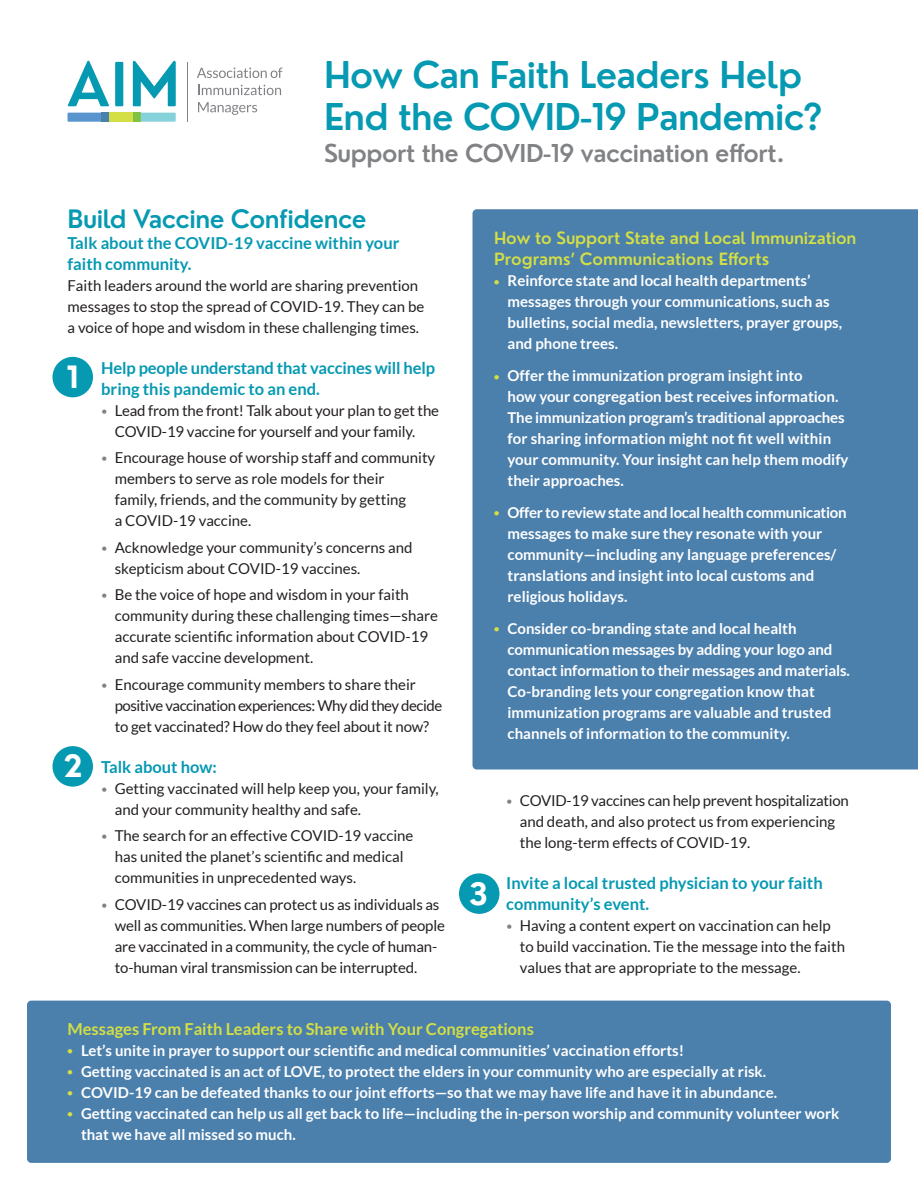
<style>
.page{position:relative;width:918px;height:1188px;background:#fff}
.page>*{position:absolute;margin:0;border:0;box-sizing:border-box;transform-origin:0 0}
.t1{font:600 36px/42px "Nourd";letter-spacing:-.02em;color:#0599b2}
.t2{font:700 30px "Nourd";color:#fff}
.t3{font:600 24.75px "Nourd";letter-spacing:-.02em;color:#0599b2}
.t4{font:600 24px "Nourd";letter-spacing:-.02em;color:#808285}
.t5{font:700 16.5px/21px "Lato";color:#0599b2}
.t6{font:600 16.5px/21px "Nourd";letter-spacing:-.01em;color:#d3df44}
.t7{font:700 16.5px "Lato";color:#d3df44}
.t8{font:15px/21px "Lato";color:#231f20}
.t9{font:700 15px/21px "Lato";color:#fff}
.s1{font-size:11.25px;color:#808285}
.s2{font-weight:900;font-size:9px;color:#d3df44}
</style>
<div class="page">
<div style="left:473px;top:209px;width:445px;height:561px;background:#4b7fac"></div>
<div style="left:459px;top:873px;width:41px;height:41px;background:#0599b2;border-radius:50%"></div>
<div style="left:52px;top:357px;width:41px;height:40px;background:#0599b2;border-radius:50%"></div>
<div style="left:52px;top:746px;width:41px;height:41px;background:#0599b2;border-radius:50%"></div>
<svg style="left:68px;top:61px;width:41px;height:45px"></svg>
<div style="left:115px;top:62px;width:8px;height:44px;background:#0599b2"></div>
<svg style="left:133px;top:61px;width:43px;height:45px"></svg>
<svg style="left:197px;top:68px;width:85px;height:10px"></svg>
<svg style="left:198px;top:85px;width:83px;height:10px"></svg>
<svg style="left:198px;top:102px;width:59px;height:13px"></svg>
<div style="left:109px;top:113px;width:24px;height:9px;background:#d3df44"></div>
<div style="left:133px;top:113px;width:8px;height:9px;background:#80c342"></div>
<div style="left:101px;top:113px;width:8px;height:9px;background:#4b7fac"></div>
<hr style="left:187px;top:62px;width:1px;height:60px;background:#808285">
<svg style="left:68px;top:113px;width:33px;height:9px"></svg>
<svg style="left:141px;top:113px;width:35px;height:9px"></svg>
<div style="left:27px;top:1001px;width:864px;height:162px;background:#4b7fac;border-radius:4px"></div>
<h1 class="t1" style="left:324px;top:54px;width:500px">How Can Faith Leaders Help<br>End the COVID-19 Pandemic?</h1>
<h3 class="t4" style="left:324px;top:139px;width:462px">Support the COVID-19 vaccination effort.</h3>
<h3 class="t3" style="left:68px;top:204px;width:301px">Build Vaccine Confidence</h3>
<p class="t5" style="left:68px;top:232px;width:333px">Talk about the COVID-19 vaccine within your faith community.</p>
<p class="t8" style="left:68px;top:275px;width:358px">Faith leaders around the world are sharing prevention messages to stop the spread of COVID-19. They can be a voice of hope and wisdom in these challenging times.</p>
<p class="t5" style="left:101px;top:357px;width:335px">Help people understand that vaccines will help bring this pandemic to an end.</p>
<p class="t8" style="left:115px;top:400px;width:326px;text-indent:-14px"><span class="s1">•</span> Lead from the front! Talk about your plan to get the<br>COVID-19 vaccine for yourself and your family.</p>
<p class="t8" style="left:115px;top:447px;width:322px;text-indent:-14px"><span class="s1">•</span> Encourage house of worship staff and community members to serve as role models for their<br>family, friends, and the community by getting<br>a COVID-19 vaccine.</p>
<p class="t8" style="left:115px;top:537px;width:299px;text-indent:-14px"><span class="s1">•</span> Acknowledge your community’s concerns and skepticism about COVID-19 vaccines.</p>
<p class="t8" style="left:115px;top:584px;width:325px;text-indent:-14px"><span class="s1">•</span> Be the voice of hope and wisdom in your faith community during these challenging times—share accurate scientific information about COVID-19 and safe vaccine development.</p>
<p class="t8" style="left:115px;top:674px;width:329px;text-indent:-14px"><span class="s1">•</span> Encourage community members to share their positive vaccination experiences: Why did they decide to get vaccinated? How do they feel about it now?</p>
<p class="t5" style="left:101px;top:756px;width:117px">Talk about how:</p>
<p class="t8" style="left:115px;top:778px;width:325px;text-indent:-14px"><span class="s1">•</span> Getting vaccinated will help keep you, your family, and your community healthy and safe.</p>
<p class="t8" style="left:115px;top:825px;width:300px;text-indent:-14px"><span class="s1">•</span> The search for an effective COVID-19 vaccine has united the planet’s scientific and medical communities in unprecedented ways.</p>
<p class="t8" style="left:115px;top:894px;width:332px;text-indent:-14px"><span class="s1">•</span> COVID-19 vaccines can protect us as individuals as well as communities. When large numbers of people are vaccinated in a community, the cycle of human&shy;to-human viral transmission can be interrupted.</p>
<h2 class="t2" style="left:67px;top:359px;width:14px">1</h2>
<h2 class="t2" style="left:63px;top:749px;width:21px">2</h2>
<p class="t6" style="left:494px;top:228px;width:364px">How to Support State and Local Immunization<br>Programs’ Communications Efforts</p>
<p class="t9" style="left:508px;top:270px;width:336px;text-indent:-14px"><span class="s2">•</span> Reinforce state and local health departments’ messages through your communications, such as bulletins, social media, newsletters, prayer groups, and phone trees.</p>
<p class="t9" style="left:508px;top:365px;width:343px;text-indent:-14px"><span class="s2">•</span> Offer the immunization program insight into<br>how your congregation best receives information.<br>The immunization program’s traditional approaches for sharing information might not fit well within your community. Your insight can help them modify their approaches.</p>
<p class="t9" style="left:508px;top:502px;width:341px;text-indent:-14px"><span class="s2">•</span> Offer to review state and local health communication messages to make sure they resonate with your community—including any language preferences/ translations and insight into local customs and religious holidays.</p>
<p class="t9" style="left:508px;top:618px;width:344px;text-indent:-14px"><span class="s2">•</span> Consider co-branding state and local health communication messages by adding your logo and contact information to their messages and materials.<br>Co-branding lets your congregation know that immunization programs are valuable and trusted channels of information to the community.</p>
<h2 class="t2" style="left:469px;top:876px;width:21px">3</h2>
<p class="t8" style="left:520px;top:790px;width:331px;text-indent:-14px"><span class="s1">•</span> COVID-19 vaccines can help prevent hospitalization and death, and also protect us from experiencing the long-term effects of COVID-19.</p>
<p class="t5" style="left:506px;top:873px;width:318px">Invite a local trusted physician to your faith community’s event.</p>
<p class="t8" style="left:520px;top:915px;width:327px;text-indent:-14px"><span class="s1">•</span> Having a content expert on vaccination can help to build vaccination. Tie the message into the faith values that are appropriate to the message.</p>
<p class="t7" style="left:68px;top:1019px;width:468px">Messages From Faith Leaders to Share with Your Congregations</p>
<p class="t9" style="left:68px;top:1040px;width:618px"><span class="s2">•</span> Let’s unite in prayer to support our scientific and medical communities’ vaccination efforts!</p>
<p class="t9" style="left:68px;top:1061px;width:700px"><span class="s2">•</span> Getting vaccinated is an act of LOVE, to protect the elders in your community who are especially at risk.</p>
<p class="t9" style="left:68px;top:1082px;width:711px"><span class="s2">•</span> COVID-19 can be defeated thanks to our joint efforts—so that we may have life and have it in abundance.</p>
<p class="t9" style="left:81px;top:1103px;width:760px;text-indent:-14px"><span class="s2">•</span> Getting vaccinated can help us all get back to life—including the in-person worship and community volunteer work that we have all missed so much.</p>
</div>
